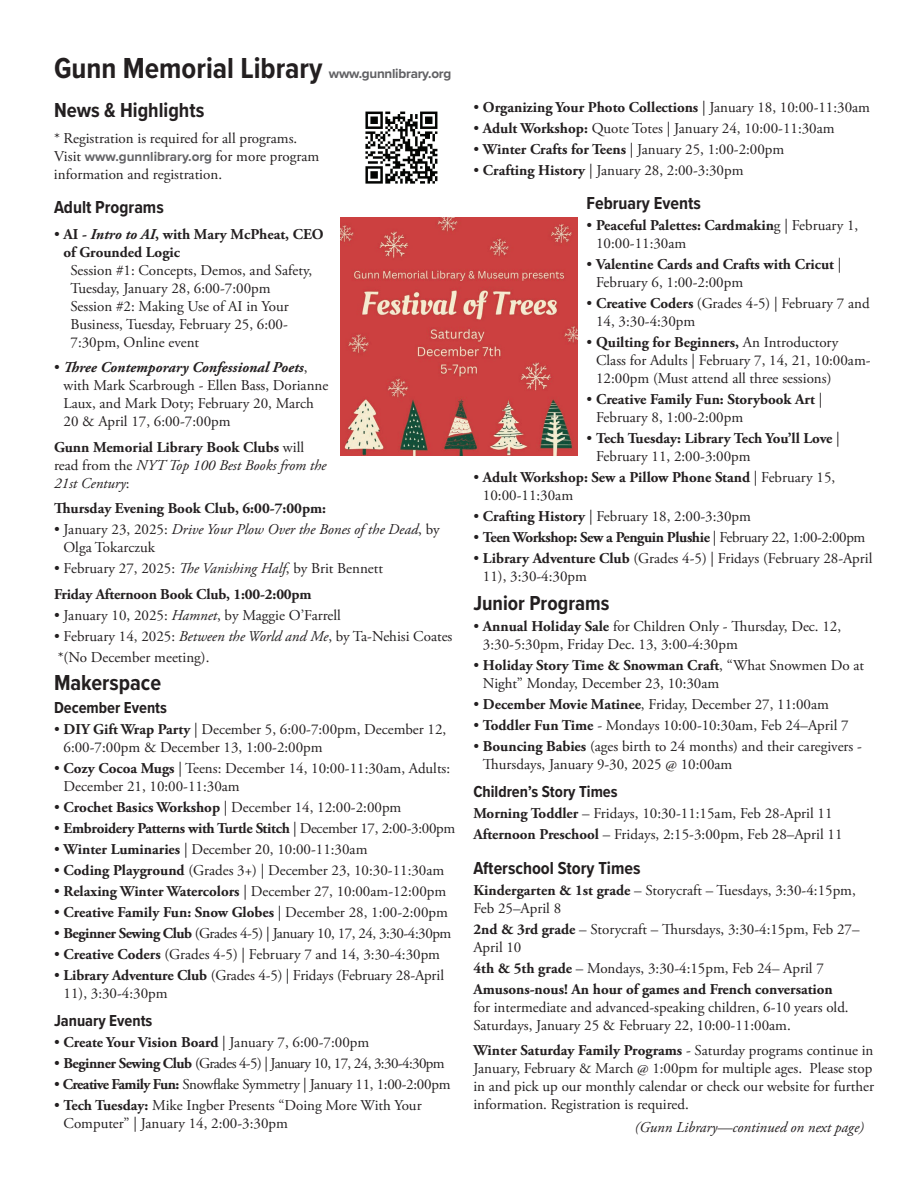
<style>
.page{position:relative;width:918px;height:1188px;background:#fff}
.page>*{position:absolute;margin:0;border:0;box-sizing:border-box;transform-origin:0 0}
.t1{font:700 30px "Proxima Nova Cond";color:#231f20}
.t2{font:700 22.5px "Proxima Nova Cond";color:#231f20}
.t3{font:700 21px "Proxima Nova Cond";color:#231f20}
.t4{font:700 18px "Proxima Nova Cond";color:#231f20}
.t5{font:700 16.5px "Proxima Nova Cond";color:#231f20}
.t6{font:15px/18px "Adobe Garamond Pro";color:#231f20}
.t7{font:700 15px/18px "Adobe Garamond Pro";color:#231f20}
.t8{font:italic 15px/18px "Adobe Garamond Pro";color:#231f20}
.t9{font:700 15px "Adobe Garamond Pro";letter-spacing:-.02em;color:#231f20}
.t10{font:15px "Adobe Garamond Pro";letter-spacing:-.03em;color:#231f20}
.t11{font:15px "Adobe Garamond Pro";letter-spacing:-.04em;color:#231f20}
.t12{font:15px "Adobe Garamond Pro";letter-spacing:-.02em;color:#231f20}
.t13{font:700 15px "Adobe Garamond Pro";letter-spacing:-.025em;color:#231f20}
.t14{font:700 13.5px "Proxima Nova";letter-spacing:-.02em;color:#616164}
.s1{font-family:"Proxima Nova";font-weight:700;font-size:13.5px;color:#636366}
.s2{font-weight:400}
.s3{font-style:italic}
.s4{font-weight:700;font-style:italic}
.s5{font-weight:700;font-style:normal}
.s6{font-style:normal}
.s7{font-weight:400;font-style:italic}
.s8{font-weight:700}
</style>
<div class="page">
<img style="left:365px;top:111px;width:73px;height:73px">
<img style="left:340px;top:218px;width:238px;height:237px">
<h1 class="t1" style="left:54px;top:46px;width:270px">Gunn Memorial Library</h1>
<p class="t14" style="left:329px;top:63px;width:124px">www.gunnlibrary.org</p>
<h3 class="t3" style="left:54px;top:95px;width:152px">News &amp; Highlights</h3>
<p class="t6" style="left:54px;top:130px;width:267px">* Registration is required for all programs.<br>Visit <span class="s1">www.gunnlibrary.org</span> for more program information and registration.</p>
<p class="t4" style="left:54px;top:194px;width:111px">Adult Programs</p>
<p class="t7" style="left:64px;top:225px;width:262px;text-indent:-10px"><span class="s2">•</span> AI - <span class="s3">Intro to AI</span>, with Mary McPheat, CEO of Grounded Logic</p>
<p class="t6" style="left:70px;top:262px;width:243px">Session #1: Concepts, Demos, and Safety, Tuesday, January 28, 6:00-7:00pm Session #2: Making Use of AI in Your Business, Tuesday, February 25, 6:00- 7:30pm, Online event</p>
<p class="t6" style="left:64px;top:359px;width:266px;text-indent:-10px">• <span class="s4">Three Contemporary Confessional Poets</span>, with Mark Scarbrough - Ellen Bass, Dorianne Laux, and Mark Doty; February 20, March 20 &amp; April 17, 6:00-7:00pm</p>
<p class="t8" style="left:54px;top:439px;width:274px"><span class="s5">Gunn Memorial Library Book Clubs</span> <span class="s6">will read from the</span> NYT Top 100 Best Books from the<br>21st Century<span class="s6">:</span></p>
<p class="t7" style="left:54px;top:500px;width:274px">Thursday Evening Book Club, 6:00-7:00pm:</p>
<p class="t8" style="left:64px;top:521px;width:378px;text-indent:-10px"><span class="s6">• January 23, 2025:</span> Drive Your Plow Over the Bones of the Dead<span class="s6">, by<br>Olga Tokarczuk</span></p>
<p class="t7" style="left:54px;top:556px;width:331px;line-height:25.5px"><span class="s2">• February 27, 2025:</span> <span class="s7">The Vanishing Half</span><span class="s2">, by Brit Bennett<br></span>Friday Afternoon Book Club, 1:00-2:00pm</p>
<p class="t6" style="left:54px;top:607px;width:288px">• January 10, 2025: <span class="s3">Hamnet</span>, by Maggie O’Farrell</p>
<p class="t6" style="left:54px;top:626px;width:400px;line-height:21px">• February 14, 2025: <span class="s3">Between the World and Me</span>, by Ta-Nehisi Coates *(No December meeting).</p>
<h2 class="t2" style="left:54px;top:666px;width:109px">Makerspace</h2>
<p class="t5" style="left:54px;top:695px;width:115px">December Events</p>
<p class="t6" style="left:64px;top:721px;width:384px;text-indent:-10px">• <span class="s8">DIY Gift Wrap Party</span> | December 5, 6:00-7:00pm, December 12,<br>6:00-7:00pm &amp; December 13, 1:00-2:00pm</p>
<p class="t6" style="left:64px;top:760px;width:388px;text-indent:-10px">• <span class="s8">Cozy Cocoa Mugs</span> | Teens: December 14, 10:00-11:30am, Adults:<br>December 21, 10:00-11:30am</p>
<p class="t6" style="left:54px;top:799px;width:349px">• <span class="s8">Crochet Basics Workshop</span> | December 14, 12:00-2:00pm</p>
<p class="t9" style="left:54px;top:819px;width:403px"><span class="s2">•</span> Embroidery Patterns with Turtle Stitch <span class="s2">| December 17, 2:00-3:00pm</span></p>
<p class="t6" style="left:54px;top:841px;width:315px">• <span class="s8">Winter Luminaries</span> | December 20, 10:00-11:30am</p>
<p class="t6" style="left:54px;top:862px;width:392px">• <span class="s8">Coding Playground</span> (Grades 3+) | December 23, 10:30-11:30am</p>
<p class="t6" style="left:54px;top:883px;width:394px">• <span class="s8">Relaxing Winter Watercolors</span> | December 27, 10:00am-12:00pm</p>
<p class="t7" style="left:54px;top:903px;width:395px"><span class="s2">•</span> Creative Family Fun: Snow Globes <span class="s2">| December 28, 1:00-2:00pm</span></p>
<p class="t10" style="left:54px;top:924px;width:399px">• <span class="s8">Beginner Sewing Club</span> (Grades 4-5) | January 10, 17, 24, 3:30-4:30pm</p>
<p class="t6" style="left:54px;top:946px;width:388px">• <span class="s8">Creative Coders</span> (Grades 4-5) | February 7 and 14, 3:30-4:30pm</p>
<p class="t6" style="left:64px;top:967px;width:382px;text-indent:-10px">• <span class="s8">Library Adventure Club</span> (Grades 4-5) | Fridays (February 28-April<br>11), 3:30-4:30pm</p>
<p class="t5" style="left:54px;top:1009px;width:100px">January Events</p>
<p class="t6" style="left:54px;top:1034px;width:317px">• <span class="s8">Create Your Vision Board</span> | January 7, 6:00-7:00pm</p>
<p class="t11" style="left:54px;top:1055px;width:392px">• <span class="s8">Beginner Sewing Club</span> (Grades 4-5) | January 10, 17, 24, 3:30-4:30pm</p>
<p class="t12" style="left:54px;top:1076px;width:398px">• <span class="s8">Creative Family Fun:</span> Snowflake Symmetry | January 11, 1:00-2:00pm</p>
<p class="t6" style="left:64px;top:1097px;width:360px;text-indent:-10px">• <span class="s8">Tech Tuesday:</span> Mike Ingber Presents “Doing More With Your<br>Computer” | January 14, 2:00-3:30pm</p>
<p class="t7" style="left:473px;top:98px;width:398px"><span class="s2">•</span> Organizing Your Photo Collections <span class="s2">| January 18, 10:00-11:30am</span></p>
<p class="t6" style="left:473px;top:119px;width:363px">• <span class="s8">Adult Workshop:</span> Quote Totes | January 24, 10:00-11:30am</p>
<p class="t6" style="left:473px;top:140px;width:312px">• <span class="s8">Winter Crafts for Teens</span> | January 25, 1:00-2:00pm</p>
<p class="t6" style="left:473px;top:161px;width:272px">• <span class="s8">Crafting History</span> | January 28, 2:00-3:30pm</p>
<p class="t4" style="left:587px;top:190px;width:116px">February Events</p>
<p class="t6" style="left:596px;top:217px;width:264px;text-indent:-10px">• <span class="s8">Peaceful Palettes: Cardmakin</span>g | February 1,<br>10:00-11:30am</p>
<p class="t7" style="left:596px;top:256px;width:247px;text-indent:-10px"><span class="s2">•</span> Valentine Cards and Crafts with Cricut <span class="s2">|<br>February 6, 1:00-2:00pm</span></p>
<p class="t6" style="left:596px;top:295px;width:275px;text-indent:-10px">• <span class="s8">Creative Coders</span> (Grades 4-5) | February 7 and<br>14, 3:30-4:30pm</p>
<p class="t6" style="left:596px;top:334px;width:276px;text-indent:-10px">• <span class="s8">Quilting for Beginners,</span> An Introductory<br>Class for Adults | February 7, 14, 21, 10:00am-<br>12:00pm (Must attend all three sessions)</p>
<p class="t7" style="left:596px;top:391px;width:228px;text-indent:-10px"><span class="s2">•</span> Creative Family Fun: Storybook Art <span class="s2">|<br>February 8, 1:00-2:00pm</span></p>
<p class="t7" style="left:596px;top:430px;width:245px;text-indent:-10px"><span class="s2">•</span> Tech Tuesday: Library Tech You’ll Love <span class="s2">|<br>February 11, 2:00-3:00pm</span></p>
<p class="t7" style="left:483px;top:469px;width:354px;text-indent:-10px"><span class="s2">•</span> Adult Workshop: Sew a Pillow Phone Stand <span class="s2">| February 15,<br>10:00-11:30am</span></p>
<p class="t6" style="left:473px;top:508px;width:279px">• <span class="s8">Crafting History</span> | February 18, 2:00-3:30pm</p>
<p class="t13" style="left:473px;top:529px;width:394px"><span class="s2">•</span> Teen Workshop: Sew a Penguin Plushie <span class="s2">| February 22, 1:00-2:00pm</span></p>
<p class="t6" style="left:483px;top:550px;width:391px;text-indent:-10px">• <span class="s8">Library Adventure Club</span> (Grades 4-5) | Fridays (February 28-April<br>11), 3:30-4:30pm</p>
<h3 class="t3" style="left:473px;top:587px;width:137px">Junior Programs</h3>
<p class="t6" style="left:483px;top:617px;width:360px;text-indent:-10px">• <span class="s8">Annual Holiday Sale</span> for Children Only - Thursday, Dec. 12,<br>3:30-5:30pm, Friday Dec. 13, 3:00-4:30pm</p>
<p class="t6" style="left:483px;top:656px;width:383px;text-indent:-10px">• <span class="s8">Holiday Story Time &amp; Snowman Craft</span>, “What Snowmen Do at<br>Night” Monday, December 23, 10:30am</p>
<p class="t6" style="left:473px;top:695px;width:357px">• <span class="s8">December Movie Matinee</span>, Friday, December 27, 11:00am</p>
<p class="t6" style="left:473px;top:716px;width:377px">• <span class="s8">Toddler Fun Time</span> - Mondays 10:00-10:30am, Feb 24–April 7</p>
<p class="t6" style="left:483px;top:737px;width:381px;text-indent:-10px">• <span class="s8">Bouncing Babies</span> (ages birth to 24 months) and their caregivers -<br>Thursdays, January 9-30, 2025 @ 10:00am</p>
<p class="t5" style="left:473px;top:780px;width:146px">Children’s Story Times</p>
<p class="t6" style="left:473px;top:803px;width:371px;line-height:21px"><span class="s8">Morning Toddler</span> – Fridays, 10:30-11:15am, Feb 28-April 11<br><span class="s8">Afternoon Preschool</span> – Fridays, 2:15-3:00pm, Feb 28–April 11</p>
<p class="t4" style="left:473px;top:854px;width:169px">Afterschool Story Times</p>
<p class="t6" style="left:473px;top:881px;width:384px"><span class="s8">Kindergarten &amp; 1st grade</span> – Storycraft – Tuesdays, 3:30-4:15pm,<br>Feb 25–April 8</p>
<p class="t6" style="left:473px;top:920px;width:388px"><span class="s8">2nd &amp; 3rd grade</span> – Storycraft – Thursdays, 3:30-4:15pm, Feb 27–<br>April 10</p>
<p class="t7" style="left:473px;top:958px;width:361px;line-height:21px">4th &amp; 5th grade <span class="s2">– Mondays, 3:30-4:15pm, Feb 24– April 7<br></span>Amusons-nous! An hour of games and French conversation</p>
<p class="t6" style="left:473px;top:998px;width:377px">for intermediate and advanced-speaking children, 6-10 years old.<br>Saturdays, January 25 &amp; February 22, 10:00-11:00am.</p>
<p class="t6" style="left:473px;top:1042px;width:402px;text-align:justify"><span class="s8">Winter Saturday Family Programs</span> - Saturday programs continue in January, February &amp; March @ 1:00pm for multiple ages. Please stop in and pick up our monthly calendar or check our website for further information. Registration is required.</p>
<p class="t8" style="left:635px;top:1119px;width:231px">(Gunn Library—continued on next page)</p>
</div>
